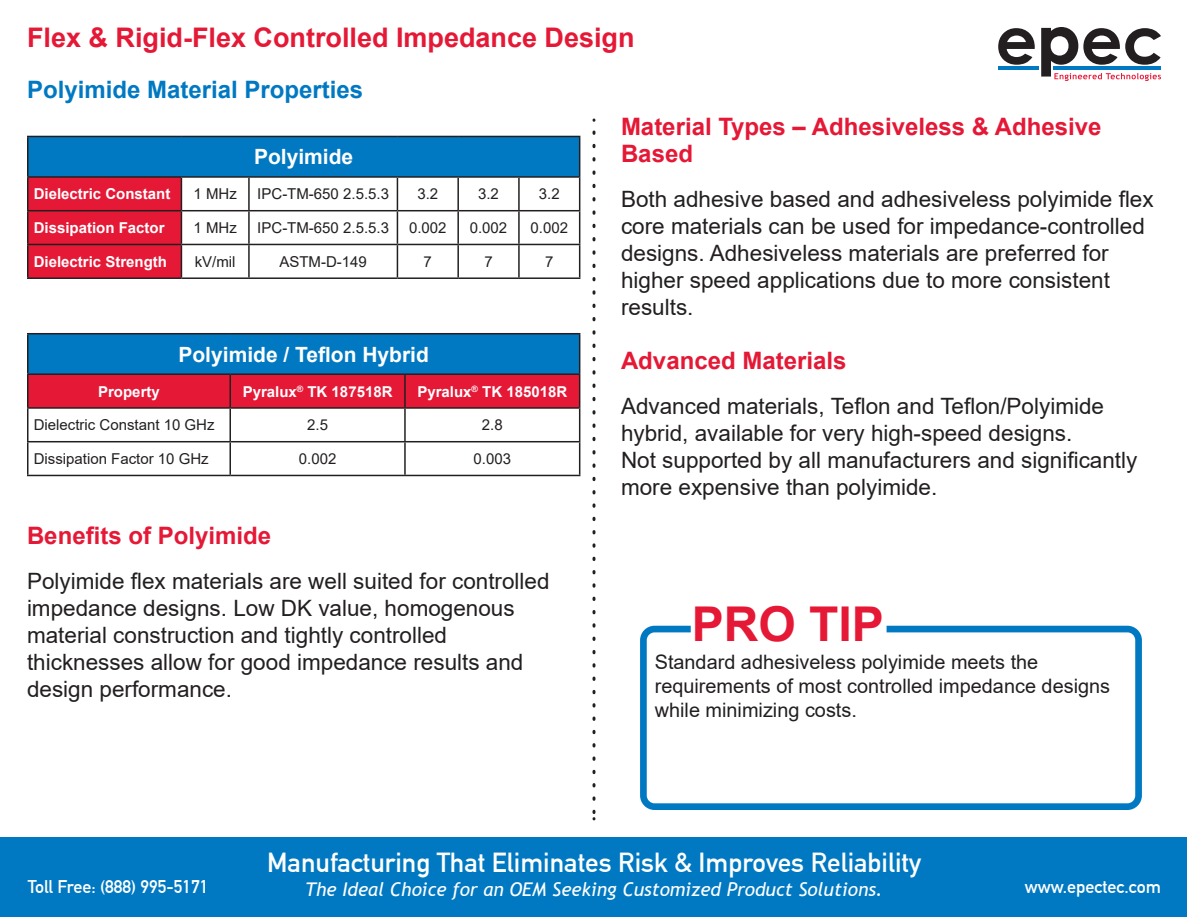
<style>
.page{position:relative;width:1188px;height:918px;background:#fff}
.page>*{position:absolute;margin:0;border:0;box-sizing:border-box;transform-origin:0 0}
.t1{font:700 48px "Arial";color:#e51836}
.t2{font:27px "DIN Mittelschrift";color:#fff}
.t3{font:700 27px "Arial";color:#e51836}
.t4{font:700 24px/27px "Arial";color:#e51836}
.t5{font:700 24px "Arial";color:#0079c2}
.t6{font:22.5px/27px "Arial";color:#231f20}
.t7{font:700 21px "Arial";color:#fff}
.t8{font:19.95px/23.9px "Arial";color:#231f20}
.t9{font:italic 18.9px "Trebuchet MS";color:#fff}
.t10{font:18px "DIN Mittelschrift";color:#fff}
.t11{font:15px "Arial";color:#231f20}
.t12{font:700 15px "Arial";color:#fff}
</style>
<div class="page">
<svg style="left:593px;top:132px;width:2px;height:681px"></svg>
<hr style="left:998px;top:67px;width:41px;height:3px;background:#0079c2">
<svg style="left:998px;top:28px;width:37px;height:37px"></svg>
<svg style="left:1041px;top:27px;width:120px;height:54px"></svg>
<div style="left:1px;top:838px;width:1186px;height:79px;background:#0079c2"></div>
<div style="left:28px;top:136px;width:552px;height:41px;background:#0079c2"></div>
<div style="left:28px;top:178px;width:153px;height:99px;background:#e51836"></div>
<hr style="left:27px;top:136px;width:154px;height:1px;background:#231f20">
<hr style="left:27px;top:137px;width:1px;height:39px;background:#231f20">
<hr style="left:181px;top:136px;width:68px;height:1px;background:#231f20">
<hr style="left:249px;top:136px;width:148px;height:1px;background:#231f20">
<hr style="left:397px;top:136px;width:61px;height:1px;background:#231f20">
<hr style="left:458px;top:136px;width:61px;height:1px;background:#231f20">
<hr style="left:519px;top:136px;width:61px;height:1px;background:#231f20">
<hr style="left:579px;top:137px;width:1px;height:39px;background:#231f20">
<hr style="left:27px;top:176px;width:154px;height:2px;background:#231f20">
<hr style="left:27px;top:178px;width:1px;height:32px;background:#231f20">
<hr style="left:181px;top:176px;width:68px;height:2px;background:#231f20">
<hr style="left:181px;top:178px;width:1px;height:32px;background:#231f20">
<hr style="left:249px;top:176px;width:148px;height:2px;background:#231f20">
<hr style="left:248px;top:178px;width:2px;height:32px;background:#231f20">
<hr style="left:397px;top:176px;width:61px;height:2px;background:#231f20">
<hr style="left:397px;top:178px;width:1px;height:32px;background:#231f20">
<hr style="left:458px;top:176px;width:61px;height:2px;background:#231f20">
<hr style="left:457px;top:178px;width:2px;height:32px;background:#231f20">
<hr style="left:519px;top:176px;width:61px;height:2px;background:#231f20">
<hr style="left:518px;top:178px;width:2px;height:32px;background:#231f20">
<hr style="left:579px;top:178px;width:1px;height:32px;background:#231f20">
<hr style="left:27px;top:210px;width:154px;height:1px;background:#231f20">
<hr style="left:27px;top:211px;width:1px;height:33px;background:#231f20">
<hr style="left:181px;top:210px;width:68px;height:1px;background:#231f20">
<hr style="left:181px;top:211px;width:1px;height:33px;background:#231f20">
<hr style="left:249px;top:210px;width:148px;height:1px;background:#231f20">
<hr style="left:248px;top:211px;width:2px;height:33px;background:#231f20">
<hr style="left:397px;top:210px;width:61px;height:1px;background:#231f20">
<hr style="left:397px;top:211px;width:1px;height:33px;background:#231f20">
<hr style="left:458px;top:210px;width:61px;height:1px;background:#231f20">
<hr style="left:457px;top:211px;width:2px;height:33px;background:#231f20">
<hr style="left:519px;top:210px;width:61px;height:1px;background:#231f20">
<hr style="left:518px;top:211px;width:2px;height:33px;background:#231f20">
<hr style="left:579px;top:211px;width:1px;height:33px;background:#231f20">
<hr style="left:27px;top:244px;width:154px;height:1px;background:#231f20">
<hr style="left:27px;top:245px;width:1px;height:32px;background:#231f20">
<hr style="left:181px;top:244px;width:68px;height:1px;background:#231f20">
<hr style="left:181px;top:245px;width:1px;height:32px;background:#231f20">
<hr style="left:249px;top:244px;width:148px;height:1px;background:#231f20">
<hr style="left:248px;top:245px;width:2px;height:32px;background:#231f20">
<hr style="left:397px;top:244px;width:61px;height:1px;background:#231f20">
<hr style="left:397px;top:245px;width:1px;height:32px;background:#231f20">
<hr style="left:458px;top:244px;width:61px;height:1px;background:#231f20">
<hr style="left:457px;top:245px;width:2px;height:32px;background:#231f20">
<hr style="left:519px;top:244px;width:61px;height:1px;background:#231f20">
<hr style="left:518px;top:245px;width:2px;height:32px;background:#231f20">
<hr style="left:579px;top:245px;width:1px;height:32px;background:#231f20">
<hr style="left:27px;top:277px;width:154px;height:2px;background:#231f20">
<hr style="left:181px;top:277px;width:68px;height:2px;background:#231f20">
<hr style="left:249px;top:277px;width:148px;height:2px;background:#231f20">
<hr style="left:397px;top:277px;width:61px;height:2px;background:#231f20">
<hr style="left:458px;top:277px;width:61px;height:2px;background:#231f20">
<hr style="left:519px;top:277px;width:61px;height:2px;background:#231f20">
<div style="left:28px;top:334px;width:552px;height:40px;background:#0079c2"></div>
<div style="left:28px;top:375px;width:551px;height:32px;background:#e51836"></div>
<hr style="left:27px;top:333px;width:203px;height:1px;background:#231f20">
<hr style="left:27px;top:334px;width:1px;height:39px;background:#231f20">
<hr style="left:230px;top:333px;width:175px;height:1px;background:#231f20">
<hr style="left:405px;top:333px;width:175px;height:1px;background:#231f20">
<hr style="left:579px;top:334px;width:1px;height:39px;background:#231f20">
<hr style="left:27px;top:373px;width:203px;height:2px;background:#231f20">
<hr style="left:27px;top:375px;width:1px;height:32px;background:#231f20">
<hr style="left:230px;top:373px;width:175px;height:2px;background:#231f20">
<hr style="left:230px;top:375px;width:1px;height:32px;background:#231f20">
<hr style="left:405px;top:373px;width:175px;height:2px;background:#231f20">
<hr style="left:404px;top:375px;width:2px;height:32px;background:#231f20">
<hr style="left:579px;top:375px;width:1px;height:32px;background:#231f20">
<hr style="left:27px;top:407px;width:203px;height:2px;background:#231f20">
<hr style="left:27px;top:409px;width:1px;height:32px;background:#231f20">
<hr style="left:230px;top:407px;width:175px;height:2px;background:#231f20">
<hr style="left:230px;top:409px;width:1px;height:32px;background:#231f20">
<hr style="left:405px;top:407px;width:175px;height:2px;background:#231f20">
<hr style="left:404px;top:409px;width:2px;height:32px;background:#231f20">
<hr style="left:579px;top:409px;width:1px;height:32px;background:#231f20">
<hr style="left:27px;top:441px;width:203px;height:1px;background:#231f20">
<hr style="left:27px;top:442px;width:1px;height:33px;background:#231f20">
<hr style="left:230px;top:441px;width:175px;height:1px;background:#231f20">
<hr style="left:230px;top:442px;width:1px;height:33px;background:#231f20">
<hr style="left:405px;top:441px;width:175px;height:1px;background:#231f20">
<hr style="left:404px;top:442px;width:2px;height:33px;background:#231f20">
<hr style="left:579px;top:442px;width:1px;height:33px;background:#231f20">
<hr style="left:27px;top:475px;width:203px;height:1px;background:#231f20">
<hr style="left:230px;top:475px;width:175px;height:1px;background:#231f20">
<hr style="left:405px;top:475px;width:175px;height:1px;background:#231f20">
<svg style="left:640px;top:626px;width:502px;height:184px"></svg>
<p class="t3" style="left:27px;top:18px;width:609px">Flex &amp; Rigid-Flex Controlled Impedance Design</p>
<p class="t5" style="left:27px;top:73px;width:338px">Polyimide Material Properties</p>
<p class="t4" style="left:621px;top:114px;width:482px">Material Types – Adhesiveless &amp; Adhesive<br>Based</p>
<p class="t6" style="left:621px;top:186px;width:534px">Both adhesive based and adhesiveless polyimide flex core materials can be used for impedance-controlled designs. Adhesiveless materials are preferred for higher speed applications due to more consistent results.</p>
<p class="t4" style="left:621px;top:348px;width:227px">Advanced Materials</p>
<p class="t6" style="left:621px;top:393px;width:518px">Advanced materials, Teflon and Teflon/Polyimide hybrid, available for very high-speed designs.<br>Not supported by all manufacturers and significantly more expensive than polyimide.</p>
<p class="t4" style="left:27px;top:522px;width:246px">Benefits of Polyimide</p>
<p class="t6" style="left:27px;top:567px;width:524px">Polyimide flex materials are well suited for controlled impedance designs. Low DK value, homogenous material construction and tightly controlled thicknesses allow for good impedance results and design performance.</p>
<p class="t7" style="left:254px;top:142px;width:101px">Polyimide</p>
<p class="t12" style="left:34px;top:183px;width:138px">Dielectric Constant</p>
<p class="t11" style="left:194px;top:184px;width:45px">1 MHz</p>
<p class="t11" style="left:257px;top:184px;width:133px">IPC-TM-650 2.5.5.3</p>
<p class="t11" style="left:417px;top:184px;width:22px">3.2</p>
<p class="t11" style="left:478px;top:184px;width:22px">3.2</p>
<p class="t11" style="left:539px;top:184px;width:22px">3.2</p>
<p class="t12" style="left:34px;top:217px;width:132px">Dissipation Factor</p>
<p class="t11" style="left:194px;top:217px;width:45px">1 MHz</p>
<p class="t11" style="left:257px;top:217px;width:133px">IPC-TM-650 2.5.5.3</p>
<p class="t11" style="left:409px;top:217px;width:39px">0.002</p>
<p class="t11" style="left:470px;top:217px;width:39px">0.002</p>
<p class="t11" style="left:531px;top:217px;width:39px">0.002</p>
<p class="t12" style="left:34px;top:251px;width:135px">Dielectric Strength</p>
<p class="t11" style="left:195px;top:251px;width:42px">kV/mil</p>
<p class="t11" style="left:279px;top:251px;width:89px">ASTM-D-149</p>
<p class="t11" style="left:424px;top:251px;width:10px">7</p>
<p class="t11" style="left:484px;top:251px;width:10px">7</p>
<p class="t11" style="left:545px;top:251px;width:10px">7</p>
<p class="t7" style="left:178px;top:339px;width:252px">Polyimide / Teflon Hybrid</p>
<p class="t12" style="left:98px;top:381px;width:63px">Property</p>
<p class="t12" style="left:243px;top:381px;width:151px">Pyralux<sup>®</sup> TK 187518R</p>
<p class="t12" style="left:417px;top:381px;width:151px">Pyralux<sup>®</sup> TK 185018R</p>
<p class="t11" style="left:34px;top:415px;width:182px">Dielectric Constant 10 GHz</p>
<p class="t11" style="left:307px;top:415px;width:22px">2.5</p>
<p class="t11" style="left:482px;top:415px;width:22px">2.8</p>
<p class="t11" style="left:34px;top:448px;width:177px">Dissipation Factor 10 GHz</p>
<p class="t11" style="left:299px;top:448px;width:39px">0.002</p>
<p class="t11" style="left:474px;top:448px;width:39px">0.003</p>
<h1 class="t1" style="left:692px;top:591px;width:194px">PRO TIP</h1>
<p class="t8" style="left:655px;top:650px;width:457px">Standard adhesiveless polyimide meets the requirements of most controlled impedance designs while minimizing costs.</p>
<p class="t10" style="left:28px;top:876px;width:182px">Toll Free: (888) 995-5171</p>
<p class="t2" style="left:267px;top:847px;width:655px">Manufacturing That Eliminates Risk &amp; Improves Reliability</p>
<p class="t9" style="left:305px;top:878px;width:579px">The Ideal Choice for an OEM Seeking Customized Product Solutions.</p>
<p class="t10" style="left:1025px;top:876px;width:138px">www.epectec.com</p>
</div>
